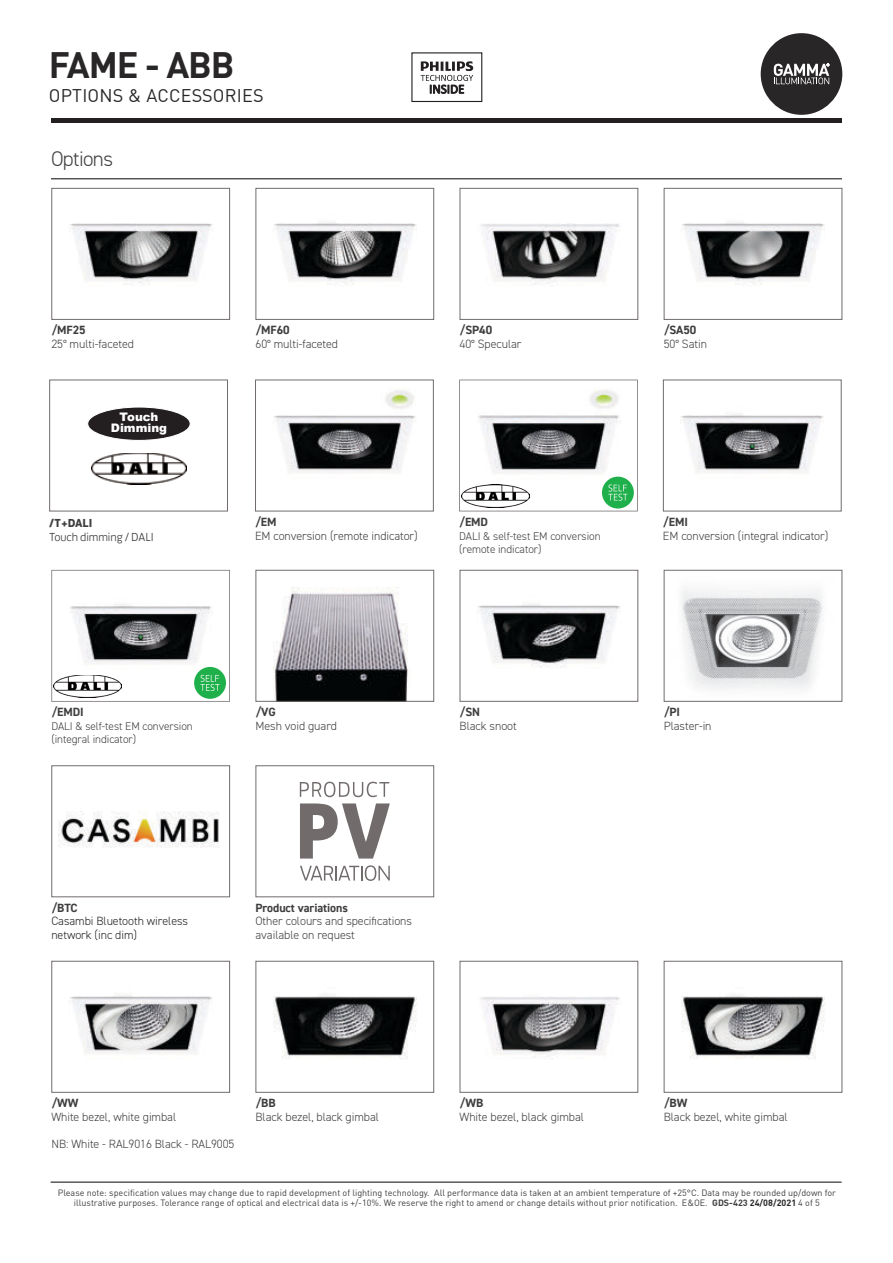
<style>
.page{position:relative;width:893px;height:1263px;background:#fff}
.page>*{position:absolute;margin:0;border:0;box-sizing:border-box;transform-origin:0 0}
.t1{font:700 36px "DIN";letter-spacing:-.03em;color:#292627}
.t2{font:300 21px "DIN2014";letter-spacing:-.03em;color:#3e3e3f}
.t3{font:18px "DIN";letter-spacing:.01em;color:#292627}
.t4{font:300 12px/13.5px "DIN2014";letter-spacing:-.005em;color:#3e3e3f}
.t5{font:700 12px "DIN2014";letter-spacing:-.005em;color:#3e3e3f}
.t6{font:300 12px/13.5px "DIN2014";letter-spacing:-.005em;color:#231f20}
.t7{font:300 12px "FS Jack";letter-spacing:-.005em;color:#3e3e3f}
.t8{font:700 12px "FS Jack";color:#3e3e3f}
.t9{font:900 11.7px/11.2px "Arial";color:#fff;text-align:center}
.t10{font:300 11.25px/13.5px "DIN2014";letter-spacing:-.005em;color:#3e3e3f}
.t11{font:9px/10.5px "DIN";color:#3e3e3f;text-align:center}
.s1{font-weight:700}
.s2{font-weight:700;color:#292627}
</style>
<div class="page">
<hr style="left:51px;top:178px;width:791px;height:1px;background:#231f20">
<hr style="left:51px;top:1181px;width:791px;height:2px;background:#231f20">
<div style="left:761px;top:33px;width:81px;height:82px;background:#292627;border-radius:50%"></div>
<svg style="left:774px;top:64px;width:55px;height:20px"></svg>
<div style="left:411px;top:52px;width:71px;height:50px;border:1px solid #231f20"></div>
<svg style="left:421px;top:61px;width:52px;height:33px"></svg>
<hr style="left:51px;top:118px;width:790px;height:4px;background:#231f20">
<img style="left:69px;top:223px;width:144px;height:62px">
<div style="left:51px;top:188px;width:179px;height:132px;border:1px solid #716c6b"></div>
<img style="left:273px;top:223px;width:144px;height:62px">
<div style="left:255px;top:188px;width:179px;height:132px;border:1px solid #716c6b"></div>
<img style="left:480px;top:223px;width:140px;height:63px">
<div style="left:460px;top:188px;width:178px;height:132px;border:1px solid #716c6b"></div>
<img style="left:681px;top:223px;width:144px;height:62px">
<div style="left:664px;top:188px;width:178px;height:132px;border:1px solid #716c6b"></div>
<img style="left:273px;top:388px;width:143px;height:84px">
<div style="left:255px;top:380px;width:179px;height:131px;border:1px solid #716c6b"></div>
<img style="left:680px;top:415px;width:144px;height:57px">
<div style="left:663px;top:380px;width:179px;height:131px;border:1px solid #716c6b"></div>
<img style="left:273px;top:587px;width:135px;height:113px">
<div style="left:255px;top:570px;width:179px;height:132px;border:1px solid #716c6b"></div>
<img style="left:477px;top:605px;width:144px;height:63px">
<div style="left:460px;top:570px;width:178px;height:132px;border:1px solid #716c6b"></div>
<svg style="left:459px;top:380px;width:179px;height:131px"></svg>
<svg style="left:51px;top:570px;width:179px;height:132px"></svg>
<img style="left:58px;top:812px;width:161px;height:36px">
<div style="left:51px;top:765px;width:179px;height:132px;border:1px solid #716c6b"></div>
<svg style="left:299px;top:781px;width:91px;height:100px"></svg>
<div style="left:255px;top:765px;width:179px;height:132px;border:1px solid #716c6b"></div>
<img style="left:69px;top:996px;width:144px;height:58px">
<div style="left:51px;top:961px;width:179px;height:132px;border:1px solid #716c6b"></div>
<img style="left:273px;top:994px;width:144px;height:65px">
<div style="left:255px;top:961px;width:179px;height:132px;border:1px solid #716c6b"></div>
<img style="left:480px;top:996px;width:140px;height:63px">
<div style="left:460px;top:961px;width:178px;height:132px;border:1px solid #716c6b"></div>
<img style="left:681px;top:994px;width:144px;height:65px">
<div style="left:664px;top:961px;width:178px;height:132px;border:1px solid #716c6b"></div>
<div style="left:49px;top:380px;width:179px;height:131px;border:1px solid #716c6b"></div>
<div style="left:88px;top:407px;width:102px;height:33px;background:#231f20;border-radius:50%"></div>
<div style="left:87px;top:406px;width:104px;height:35px;border:1px solid #fff;border-radius:50%"></div>
<img style="left:92px;top:453px;width:94px;height:31px">
<img style="left:681px;top:589px;width:143px;height:100px">
<div style="left:664px;top:570px;width:178px;height:132px;border:1px solid #716c6b"></div>
<h1 class="t1" style="left:49px;top:42px;width:187px">FAME - ABB</h1>
<h3 class="t3" style="left:49px;top:85px;width:216px">OPTIONS &amp; ACCESSORIES</h3>
<h2 class="t2" style="left:51px;top:146px;width:63px">Options</h2>
<h3 class="t5" style="left:51px;top:322px;width:36px">/MF25</h3>
<h3 class="t4" style="left:51px;top:337px;width:84px">25° multi-faceted</h3>
<p class="t9" style="left:111px;top:410px;width:58px">Touch<br>Dimming</p>
<h3 class="t8" style="left:49px;top:513px;width:45px">/T+DALI</h3>
<h3 class="t7" style="left:49px;top:527px;width:106px">Touch dimming / DALI</h3>
<h3 class="t5" style="left:51px;top:704px;width:34px">/EMDI</h3>
<p class="t10" style="left:51px;top:719px;width:143px">DALI &amp; self-test EM conversion (integral indicator)</p>
<h3 class="t5" style="left:255px;top:322px;width:36px">/MF60</h3>
<h3 class="t4" style="left:255px;top:337px;width:84px">60° multi-faceted</h3>
<h3 class="t5" style="left:460px;top:322px;width:34px">/SP40</h3>
<h3 class="t4" style="left:460px;top:337px;width:63px">40° Specular</h3>
<h3 class="t5" style="left:255px;top:514px;width:23px">/EM</h3>
<h3 class="t4" style="left:255px;top:529px;width:164px">EM conversion (remote indicator)</h3>
<h3 class="t5" style="left:459px;top:514px;width:30px">/EMD</h3>
<p class="t10" style="left:459px;top:529px;width:143px">DALI &amp; self-test EM conversion (remote indicator)</p>
<h3 class="t5" style="left:255px;top:704px;width:22px">/VG</h3>
<h3 class="t4" style="left:255px;top:719px;width:83px">Mesh void guard</h3>
<h3 class="t5" style="left:460px;top:704px;width:22px">/SN</h3>
<h3 class="t4" style="left:460px;top:719px;width:59px">Black snoot</h3>
<h3 class="t5" style="left:51px;top:900px;width:28px">/BTC</h3>
<h3 class="t6" style="left:51px;top:914px;width:138px">Casambi Bluetooth wireless network (inc dim)</h3>
<h3 class="t5" style="left:255px;top:900px;width:94px">Product variations</h3>
<h3 class="t4" style="left:255px;top:914px;width:158px">Other colours and specifications available on request</h3>
<h3 class="t5" style="left:51px;top:1095px;width:29px">/WW</h3>
<h3 class="t4" style="left:51px;top:1110px;width:126px">White bezel, white gimbal</h3>
<h3 class="t4" style="left:51px;top:1138px;width:185px">NB: White - RAL9016 Black - RAL9005</h3>
<h3 class="t5" style="left:255px;top:1095px;width:22px">/BB</h3>
<h3 class="t4" style="left:255px;top:1110px;width:125px">Black bezel, black gimbal</h3>
<h3 class="t5" style="left:460px;top:1095px;width:25px">/WB</h3>
<h3 class="t4" style="left:460px;top:1110px;width:126px">White bezel, black gimbal</h3>
<h3 class="t5" style="left:664px;top:322px;width:34px">/SA50</h3>
<h3 class="t4" style="left:664px;top:337px;width:45px">50° Satin</h3>
<h3 class="t5" style="left:663px;top:514px;width:26px">/EMI</h3>
<h3 class="t4" style="left:663px;top:529px;width:167px">EM conversion (integral indicator)</h3>
<h3 class="t5" style="left:664px;top:704px;width:18px">/PI</h3>
<h3 class="t4" style="left:664px;top:719px;width:49px">Plaster-in</h3>
<h3 class="t5" style="left:664px;top:1095px;width:25px">/BW</h3>
<h3 class="t4" style="left:664px;top:1110px;width:125px">Black bezel, white gimbal</h3>
<p class="t11" style="left:58px;top:1187px;width:780px">Please note: specification values may change due to rapid development of lighting technology. All performance data is taken at an ambient temperature of +25°C. Data may be rounded up/down for illustrative purposes. Tolerance range of optical and electrical data is +/-10%. We reserve the right to amend or change details without prior notification. E&amp;OE. <span class="s1">GDS-423</span> <span class="s2">24/08/2021</span> 4 of 5</p>
</div>
